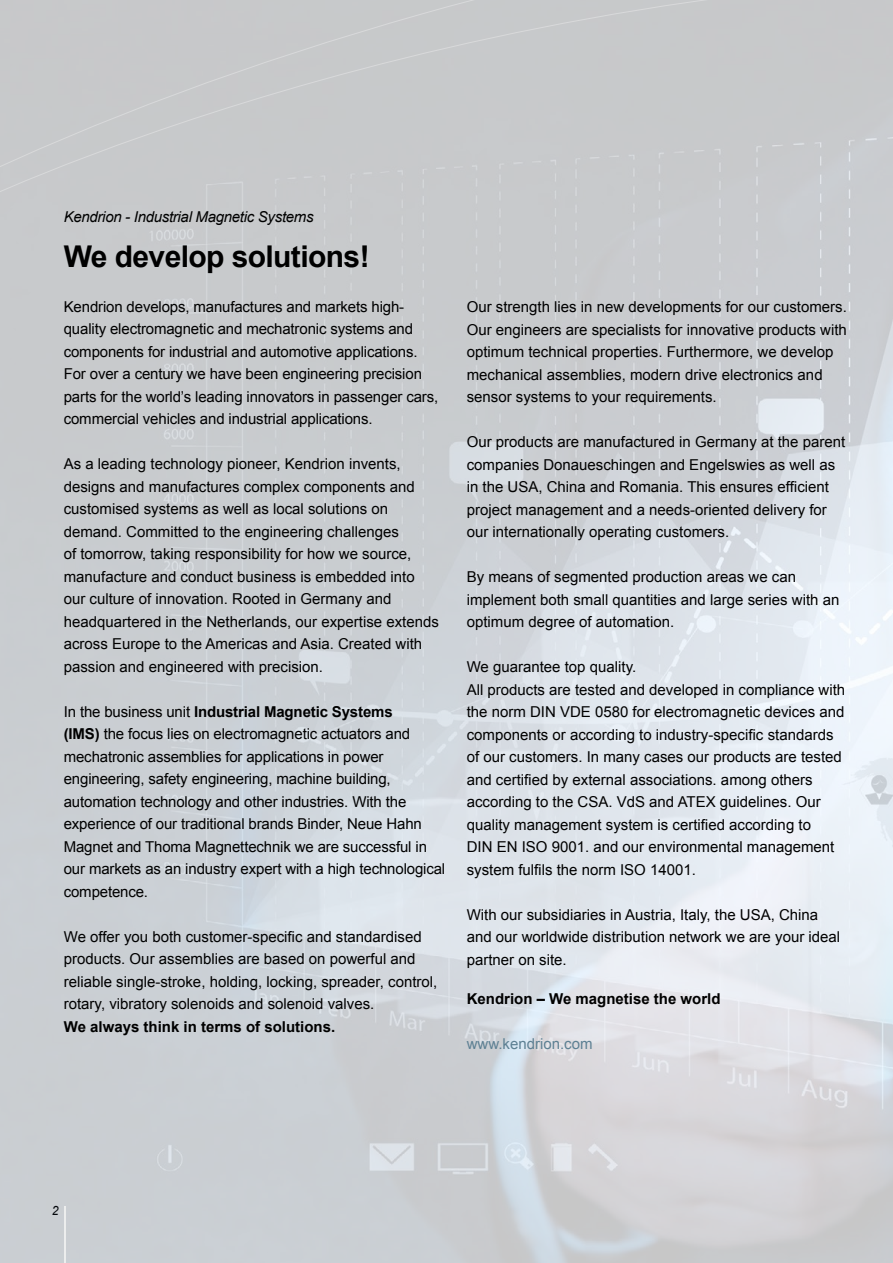
<style>
.page{position:relative;width:893px;height:1263px;background:#fff}
.page>*{position:absolute;margin:0;border:0;box-sizing:border-box;transform-origin:0 0}
.t1{font:700 30px "Arial";letter-spacing:-.02em;color:#000}
.t2{font:15px/22.5px "Arial";color:#000}
.t3{font:700 15px "Arial";color:#000}
.t4{font:italic 15px "Arial";letter-spacing:-.02em;color:#000}
.t5{font:15px "Arial";color:#5d8093}
.t6{font:italic 12.75px "Arial";color:#000;scale:.96 1}
.s1{font-weight:700}
</style>
<div class="page">
<img style="left:0;top:0;width:893px;height:1263px">
<p class="t4" style="left:64px;top:207px;width:251px">Kendrion - Industrial Magnetic Systems</p>
<h1 class="t1" style="left:64px;top:236px;width:307px">We develop solutions!</h1>
<p class="t2" style="left:64px;top:295px;width:376px">Kendrion develops, manufactures and markets high&shy;quality electromagnetic and mechatronic systems and components for industrial and automotive applications.<br>For over a century we have been engineering precision parts for the world’s leading innovators in passenger cars, commercial vehicles and industrial applications.</p>
<p class="t2" style="left:64px;top:453px;width:377px">As a leading technology pioneer, Kendrion invents, designs and manufactures complex components and customised systems as well as local solutions on demand. Committed to the engineering challenges<br>of tomorrow, taking responsibility for how we source, manufacture and conduct business is embedded into our culture of innovation. Rooted in Germany and headquartered in the Netherlands, our expertise extends across Europe to the Americas and Asia. Created with passion and engineered with precision.</p>
<p class="t2" style="left:64px;top:700px;width:383px">In the business unit <span class="s1">Industrial Magnetic Systems<br>(IMS)</span> the focus lies on electromagnetic actuators and mechatronic assemblies for applications in power engineering, safety engineering, machine building, automation technology and other industries. With the experience of our traditional brands Binder, Neue Hahn Magnet and Thoma Magnettechnik we are successful in our markets as an industry expert with a high technological competence.</p>
<p class="t2" style="left:64px;top:925px;width:375px">We offer you both customer-specific and standardised products. Our assemblies are based on powerful and reliable single-stroke, holding, locking, spreader, control, rotary, vibratory solenoids and solenoid valves.</p>
<p class="t3" style="left:64px;top:1016px;width:273px">We always think in terms of solutions.</p>
<p class="t2" style="left:467px;top:296px;width:382px">Our strength lies in new developments for our customers.<br>Our engineers are specialists for innovative products with optimum technical properties. Furthermore, we develop mechanical assemblies, modern drive electronics and sensor systems to your requirements.</p>
<p class="t2" style="left:467px;top:431px;width:380px">Our products are manufactured in Germany at the parent companies Donaueschingen and Engelswies as well as in the USA, China and Romania. This ensures efficient project management and a needs-oriented delivery for our internationally operating customers.</p>
<p class="t2" style="left:467px;top:566px;width:374px">By means of segmented production areas we can implement both small quantities and large series with an optimum degree of automation.</p>
<p class="t2" style="left:467px;top:656px;width:380px">We guarantee top quality.<br>All products are tested and developed in compliance with the norm DIN VDE 0580 for electromagnetic devices and components or according to industry-specific standards of our customers. In many cases our products are tested and certified by external associations. among others according to the CSA. VdS and ATEX guidelines. Our quality management system is certified according to<br>DIN EN ISO 9001. and our environmental management system fulfils the norm ISO 14001.</p>
<p class="t2" style="left:467px;top:903px;width:375px">With our subsidiaries in Austria, Italy, the USA, China and our worldwide distribution network we are your ideal partner on site.</p>
<p class="t3" style="left:467px;top:988px;width:255px">Kendrion – We magnetise the world</p>
<p class="t5" style="left:467px;top:1033px;width:127px">www.kendrion.com</p>
<p class="t6" style="left:52px;top:1203px;width:9px">2</p>
</div>
